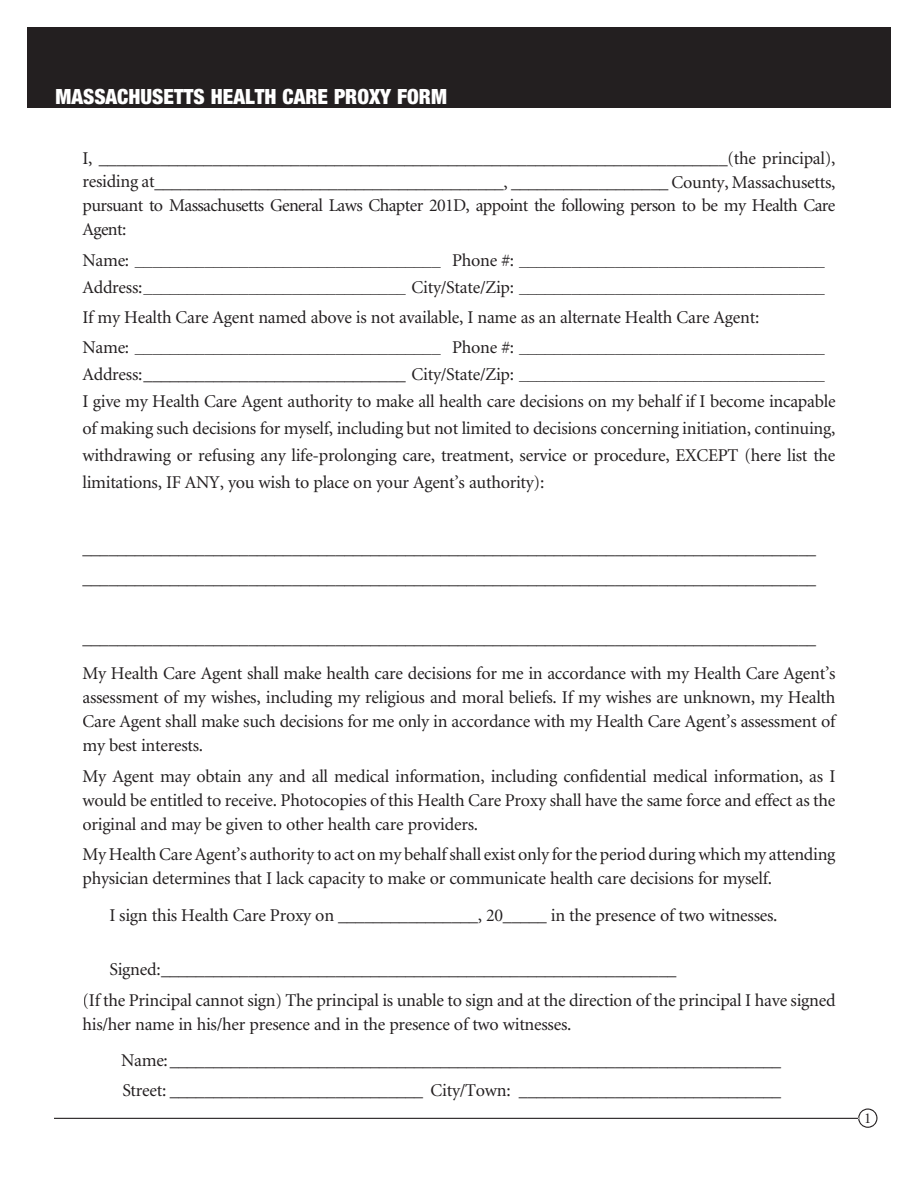
<style>
.page{position:relative;width:918px;height:1188px;background:#fff}
.page>*{position:absolute;margin:0;border:0;box-sizing:border-box;transform-origin:0 0}
.t1{font:900 condensed 21px "Helvetica Neue";color:#fff}
.t2{font:18px/24px "Minion";letter-spacing:-.015em;color:#231f20;text-align:justify}
.t3{font:15px "Minion";color:#231f20}
</style>
<div class="page">
<div style="left:27px;top:27px;width:864px;height:81px;background:#231f20"></div>
<svg style="left:54px;top:1108px;width:824px;height:20px"></svg>
<h1 class="t1" style="left:56px;top:84px;width:393px">MASSACHUSETTS HEALTH CARE PROXY FORM</h1>
<p class="t2" style="left:82px;top:146px;width:755px">I, ________________________________________________________________________(the principal), residing at________________________________________, __________________ County, Massachusetts, pursuant to Massachusetts General Laws Chapter 201D, appoint the following person to be my Health Care Agent:</p>
<p class="t2" style="left:82px;top:248px;width:360px">Name: ___________________________________</p>
<p class="t2" style="left:452px;top:248px;width:374px">Phone #: ___________________________________</p>
<p class="t2" style="left:82px;top:275px;width:744px">Address: ______________________________ City/State/Zip: ___________________________________</p>
<p class="t2" style="left:82px;top:305px;width:678px">If my Health Care Agent named above is not available, I name as an alternate Health Care Agent:</p>
<p class="t2" style="left:82px;top:335px;width:360px">Name: ___________________________________</p>
<p class="t2" style="left:452px;top:335px;width:374px">Phone #: ___________________________________</p>
<p class="t2" style="left:82px;top:362px;width:744px">Address: ______________________________ City/State/Zip: ___________________________________</p>
<p class="t2" style="left:82px;top:388px;width:755px;line-height:27px">I give my Health Care Agent authority to make all health care decisions on my behalf if I become incapable of making such decisions for myself, including but not limited to decisions concerning initiation, continuing, withdrawing or refusing any life-prolonging care, treatment, service or procedure, EXCEPT (here list the limitations, IF ANY, you wish to place on your Agent’s authority):</p>
<p class="t2" style="left:82px;top:534px;width:735px;line-height:30px">____________________________________________________________________________________ ____________________________________________________________________________________</p>
<p class="t2" style="left:82px;top:627px;width:735px">____________________________________________________________________________________</p>
<p class="t2" style="left:82px;top:662px;width:755px">My Health Care Agent shall make health care decisions for me in accordance with my Health Care Agent’s assessment of my wishes, including my religious and moral beliefs. If my wishes are unknown, my Health Care Agent shall make such decisions for me only in accordance with my Health Care Agent’s assessment of my best interests.</p>
<p class="t2" style="left:82px;top:765px;width:754px">My Agent may obtain any and all medical information, including confidential medical information, as I would be entitled to receive. Photocopies of this Health Care Proxy shall have the same force and effect as the original and may be given to other health care providers.</p>
<p class="t2" style="left:82px;top:843px;width:754px">My Health Care Agent’s authority to act on my behalf shall exist only for the period during which my attending physician determines that I lack capacity to make or communicate health care decisions for myself.</p>
<p class="t2" style="left:110px;top:904px;width:670px">I sign this Health Care Proxy on ________________, 20_____ in the presence of two witnesses.</p>
<p class="t2" style="left:110px;top:958px;width:568px">Signed:___________________________________________________________</p>
<p class="t2" style="left:82px;top:989px;width:755px">(If the Principal cannot sign) The principal is unable to sign and at the direction of the principal I have signed his/her name in his/her presence and in the presence of two witnesses.</p>
<p class="t2" style="left:121px;top:1049px;width:662px">Name: ______________________________________________________________________</p>
<p class="t2" style="left:122px;top:1079px;width:660px">Street: _____________________________ City/Town: ______________________________</p>
<p class="t3" style="left:864px;top:1111px;width:9px">1</p>
</div>
